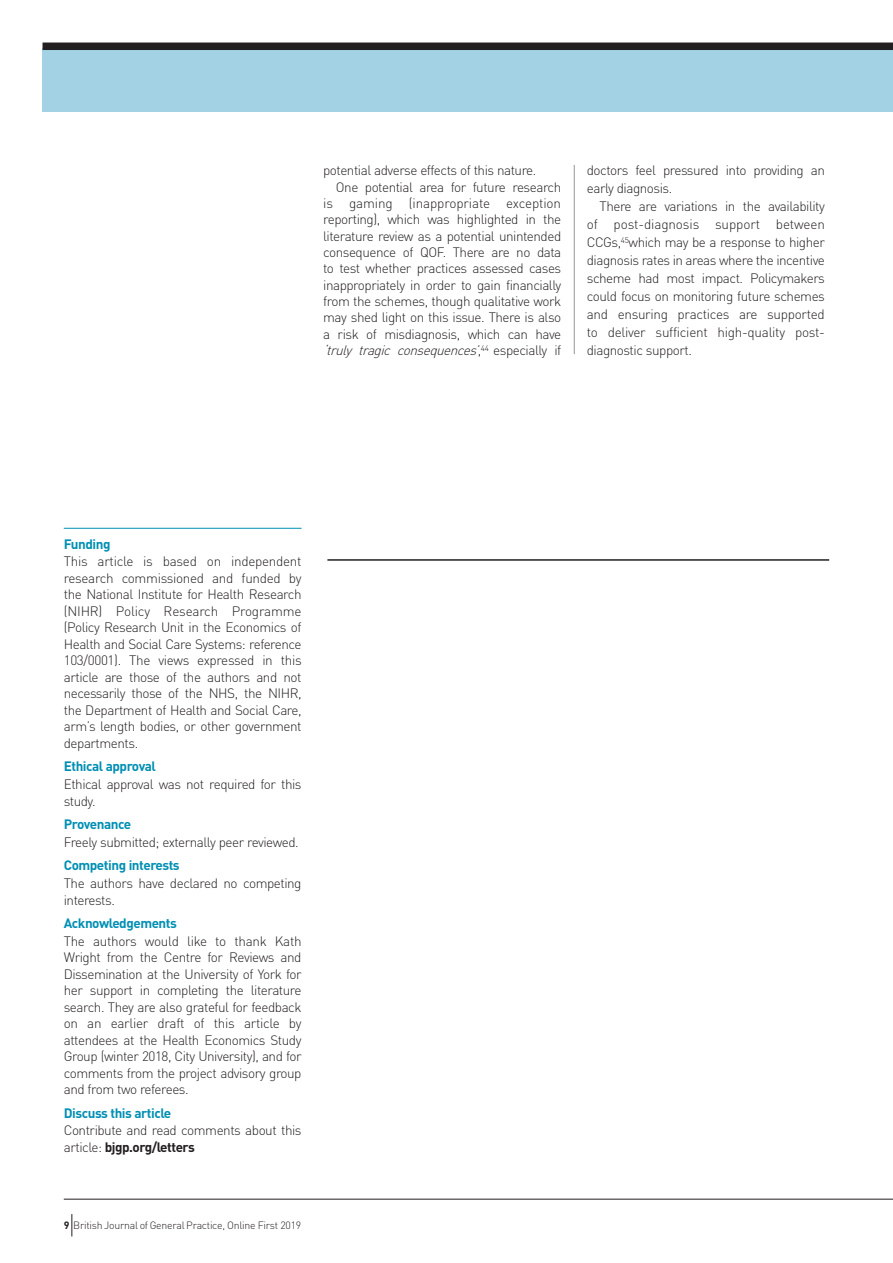
<style>
.page{position:relative;width:893px;height:1263px;background:#fff}
.page>*{position:absolute;margin:0;border:0;box-sizing:border-box;transform-origin:0 0}
.t1{font:300 13.5px/16.5px "DIN";letter-spacing:-.035em;color:#231f20}
.t2{font:700 13.5px "DIN";letter-spacing:-.035em;color:#008fb3}
.t3{font:italic 300 13.5px "DIN";color:#231f20}
.t4{font:300 13.5px "DIN";letter-spacing:-.01em;color:#231f20}
.t5{font:300 10.5px "DIN";letter-spacing:-.025em;color:#231f20}
.s1{font-style:normal}
.s2{font-weight:700}
</style>
<div class="page">
<div style="left:43px;top:48px;width:850px;height:64px;background:#a2d2e3"></div>
<div style="left:43px;top:43px;width:850px;height:7px;background:#231f20"></div>
<hr style="left:64px;top:528px;width:238px;height:1px;background:#008fb3">
<hr style="left:327px;top:559px;width:502px;height:2px;background:#231f20">
<hr style="left:574px;top:165px;width:1px;height:189px;background:#939598">
<hr style="left:64px;top:1199px;width:829px;height:1px;background:#231f20">
<svg style="left:71px;top:1214px;width:1px;height:22px"></svg>
<p class="t1" style="left:323px;top:163px;width:215px">potential adverse effects of this nature.</p>
<p class="t1" style="left:336px;top:180px;width:227px">One potential area for future research</p>
<p class="t4" style="left:323px;top:197px;width:239px">is gaming (inappropriate exception</p>
<p class="t1" style="left:323px;top:212px;width:240px">reporting), which was highlighted in the</p>
<p class="t1" style="left:323px;top:229px;width:240px">literature review as a potential unintended</p>
<p class="t1" style="left:323px;top:245px;width:240px">consequence of QOF. There are no data</p>
<p class="t1" style="left:323px;top:261px;width:240px">to test whether practices assessed cases</p>
<p class="t1" style="left:323px;top:278px;width:240px">inappropriately in order to gain financially</p>
<p class="t1" style="left:323px;top:294px;width:240px">from the schemes, though qualitative work</p>
<p class="t1" style="left:323px;top:310px;width:240px">may shed light on this issue. There is also</p>
<p class="t1" style="left:323px;top:327px;width:240px">a risk of misdiagnosis, which can have</p>
<p class="t3" style="left:323px;top:344px;width:240px">‘truly tragic consequences’<span class="s1">,</span> <sup>4</sup> <sup>4</sup> <span class="s1">e s p e c i a l ly i f</span></p>
<p class="t1" style="left:587px;top:162px;width:240px;line-height:18px">doctors feel pressured into providing an early diagnosis.</p>
<p class="t1" style="left:587px;top:198px;width:240px;line-height:18px;text-align:justify;text-indent:13px">There are variations in the availability of post-diagnosis support between CCGs,<sup>45</sup>which may be a response to higher diagnosis rates in areas where the incentive scheme had most impact. Policymakers could focus on monitoring future schemes and ensuring practices are supported to deliver sufficient high-quality post&shy;diagnostic support.</p>
<p class="t2" style="left:64px;top:538px;width:48px">Funding</p>
<p class="t1" style="left:64px;top:554px;width:239px;text-align:justify">This article is based on independent research commissioned and funded by the National Institute for Health Research (NIHR) Policy Research Programme (Policy Research Unit in the Economics of Health and Social Care Systems: reference 103/0001). The views expressed in this article are those of the authors and not necessarily those of the NHS, the NIHR, the Department of Health and Social Care, arm’s length bodies, or other government departments.</p>
<p class="t2" style="left:64px;top:760px;width:94px">Ethical approval</p>
<p class="t1" style="left:64px;top:777px;width:239px">Ethical approval was not required for this study.</p>
<p class="t2" style="left:64px;top:818px;width:69px">Provenance</p>
<p class="t1" style="left:64px;top:835px;width:237px">Freely submitted; externally peer reviewed.</p>
<p class="t2" style="left:64px;top:859px;width:117px">Competing interests</p>
<p class="t1" style="left:64px;top:876px;width:239px">The authors have declared no competing interests.</p>
<p class="t2" style="left:64px;top:917px;width:115px">Acknowledgements</p>
<p class="t1" style="left:64px;top:934px;width:239px;text-align:justify">The authors would like to thank Kath Wright from the Centre for Reviews and Dissemination at the University of York for her support in completing the literature search. They are also grateful for feedback on an earlier draft of this article by attendees at the Health Economics Study Group (winter 2018, City University), and for comments from the project advisory group and from two referees.</p>
<p class="t2" style="left:64px;top:1107px;width:109px">Discuss this article</p>
<p class="t1" style="left:64px;top:1123px;width:239px">Contribute and read comments about this article: <span class="s2">bjgp.org/letters</span></p>
<p class="t5" style="left:64px;top:1220px;width:239px"><span class="s2">9</span> British Journal of General Practice, Online First 2019</p>
</div>
